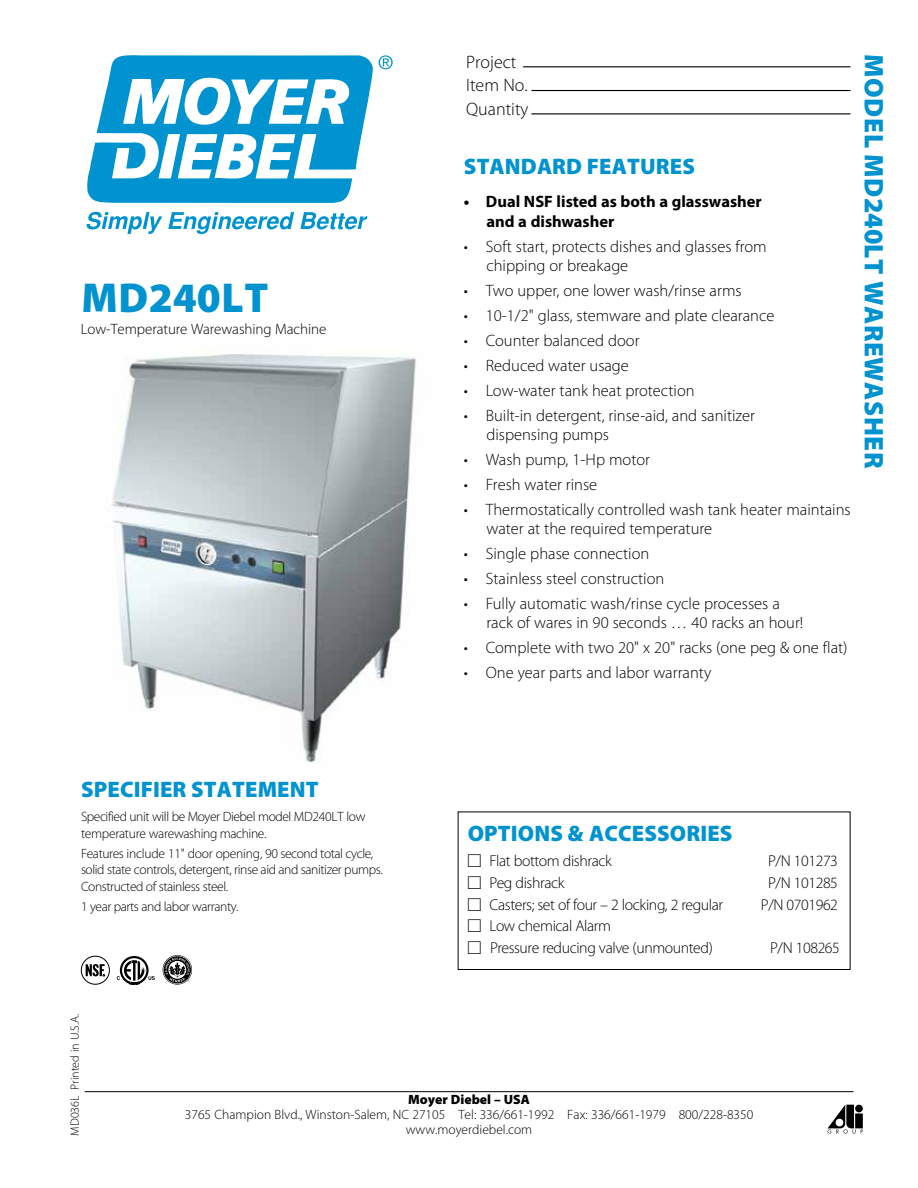
<style>
.page{position:relative;width:918px;height:1188px;background:#fff}
.page>*{position:absolute;margin:0;border:0;box-sizing:border-box;transform-origin:0 0}
.t1{font:900 42px "Myriad Pro";letter-spacing:.01em;color:#0093d0}
.t2{font:900 27px "Myriad Pro";letter-spacing:.02em;color:#0093d0}
.t3{font:900 22.5px "Myriad Pro";letter-spacing:.005em;color:#0093d0}
.t4{font:300 18px/24px "Myriad Pro";color:#000}
.t5{font:300 16.5px/19.5px "Myriad Pro";color:#000}
.t6{font:700 16.5px/19.5px "Myriad Pro";color:#000}
.t7{font:300 15.75px/21.9px "Myriad Pro";letter-spacing:-.025em;color:#000}
.t8{font:300 15px "Myriad Pro";letter-spacing:-.005em;color:#000}
.t9{font:300 13.5px/16.5px "Myriad Pro";letter-spacing:-.03em;color:#000}
.t10{font:300 13.5px/15px "Myriad Pro";color:#000;text-align:center}
.t11{font:900 13.5px "Myriad Pro";color:#000}
.t12{font:300 12px "Myriad Pro";color:#000}
.s1{font-family:"Universal Newswith Comm Pi";font-weight:400}
</style>
<div class="page">
<img style="left:111px;top:354px;width:305px;height:409px">
<hr style="left:85px;top:1091px;width:769px;height:1px;background:#000">
<div style="left:458px;top:812px;width:392px;height:158px;border:1px solid #000"></div>
<hr style="left:531px;top:113px;width:320px;height:1px;background:#000">
<hr style="left:531px;top:90px;width:320px;height:1px;background:#000">
<hr style="left:523px;top:66px;width:327px;height:1px;background:#000">
<svg style="left:87px;top:55px;width:306px;height:148px"></svg>
<svg style="left:86px;top:212px;width:76px;height:22px"></svg>
<svg style="left:168px;top:212px;width:126px;height:22px"></svg>
<svg style="left:300px;top:212px;width:67px;height:17px"></svg>
<svg style="left:163px;top:955px;width:29px;height:30px"></svg>
<svg style="left:117px;top:956px;width:38px;height:29px"></svg>
<div style="left:81px;top:956px;width:29px;height:29px;border:1px solid #000;border-radius:50%"></div>
<svg style="left:86px;top:964px;width:19px;height:12px"></svg>
<div style="left:855px;top:1105px;width:8px;height:7px;background:#000;border-radius:50%"></div>
<div style="left:855px;top:1113px;width:8px;height:15px;background:#000"></div>
<svg style="left:828px;top:1105px;width:27px;height:29px"></svg>
<h1 class="t1" style="left:81px;top:270px;width:188px">MD240LT</h1>
<p class="t8" style="left:81px;top:320px;width:247px">Low-Temperature Warewashing Machine</p>
<p class="t4" style="left:466px;top:49px;width:64px">Project<br>Item No.<br>Quantity</p>
<h3 class="t3" style="left:464px;top:152px;width:233px">STANDARD FEATURES</h3>
<p class="t6" style="left:486px;top:191px;width:277px;text-indent:-23px">• Dual NSF listed as both a glasswasher and a dishwasher</p>
<p class="t5" style="left:486px;top:236px;width:282px;text-indent:-23px">• Soft start, protects dishes and glasses from chipping or breakage</p>
<p class="t5" style="left:464px;top:281px;width:279px">• Two upper, one lower wash/rinse arms</p>
<p class="t5" style="left:464px;top:306px;width:312px">• 10-1/2" glass, stemware and plate clearance</p>
<p class="t5" style="left:464px;top:331px;width:177px">• Counter balanced door</p>
<p class="t5" style="left:464px;top:355px;width:167px">• Reduced water usage</p>
<p class="t5" style="left:464px;top:380px;width:232px">• Low-water tank heat protection</p>
<p class="t5" style="left:486px;top:405px;width:270px;text-indent:-23px">• Built-in detergent, rinse-aid, and sanitizer dispensing pumps</p>
<p class="t5" style="left:464px;top:450px;width:188px">• Wash pump, 1-Hp motor</p>
<p class="t5" style="left:464px;top:474px;width:135px">• Fresh water rinse</p>
<p class="t5" style="left:486px;top:499px;width:366px;text-indent:-23px">• Thermostatically controlled wash tank heater maintains water at the required temperature</p>
<p class="t5" style="left:464px;top:544px;width:187px">• Single phase connection</p>
<p class="t5" style="left:464px;top:569px;width:202px">• Stainless steel construction</p>
<p class="t5" style="left:486px;top:594px;width:318px;text-indent:-23px">• Fully automatic wash/rinse cycle processes a rack of wares in 90 seconds … 40 racks an hour!</p>
<p class="t5" style="left:464px;top:638px;width:385px">• Complete with two 20" x 20" racks (one peg &amp; one flat)</p>
<p class="t5" style="left:464px;top:663px;width:249px">• One year parts and labor warranty</p>
<h2 class="t2" style="left:892px;top:54px;width:416px;rotate:90deg">MODEL MD240LT WAREWASHER</h2>
<h3 class="t3" style="left:81px;top:774px;width:239px">SPECIFIER STATEMENT</h3>
<p class="t9" style="left:81px;top:808px;width:286px">Specified unit will be Moyer Diebel model MD240LT low temperature warewashing machine.</p>
<p class="t9" style="left:81px;top:845px;width:303px">Features include 11" door opening, 90 second total cycle, solid state controls, detergent, rinse aid and sanitizer pumps.<br>Constructed of stainless steel.</p>
<p class="t9" style="left:81px;top:898px;width:159px">1 year parts and labor warranty.</p>
<h3 class="t3" style="left:468px;top:819px;width:266px">OPTIONS &amp; ACCESSORIES</h3>
<p class="t7" style="left:467px;top:849px;width:146px"><span class="s1">:</span> Flat bottom dishrack</p>
<p class="t7" style="left:768px;top:849px;width:71px">P/N 101273</p>
<p class="t7" style="left:467px;top:871px;width:98px"><span class="s1">:</span> Peg dishrack</p>
<p class="t7" style="left:768px;top:871px;width:71px">P/N 101285</p>
<p class="t7" style="left:467px;top:893px;width:257px"><span class="s1">:</span> Casters; set of four – 2 locking, 2 regular</p>
<p class="t7" style="left:761px;top:893px;width:79px">P/N 0701962</p>
<p class="t7" style="left:467px;top:915px;width:247px"><span class="s1">:</span> Low chemical Alarm<br><span class="s1">:</span> Pressure reducing valve (unmounted)</p>
<p class="t7" style="left:770px;top:937px;width:71px">P/N 108265</p>
<p class="t12" style="left:68px;top:1136px;width:123px;rotate:-90deg">MD036L Printed in U.S.A.</p>
<p class="t11" style="left:408px;top:1090px;width:123px">Moyer Diebel – USA</p>
<p class="t10" style="left:185px;top:1107px;width:570px">3765 Champion Blvd., Winston-Salem, NC 27105 Tel: 336/661-1992 Fax: 336/661-1979 800/228-8350 www.moyerdiebel.com</p>
</div>
